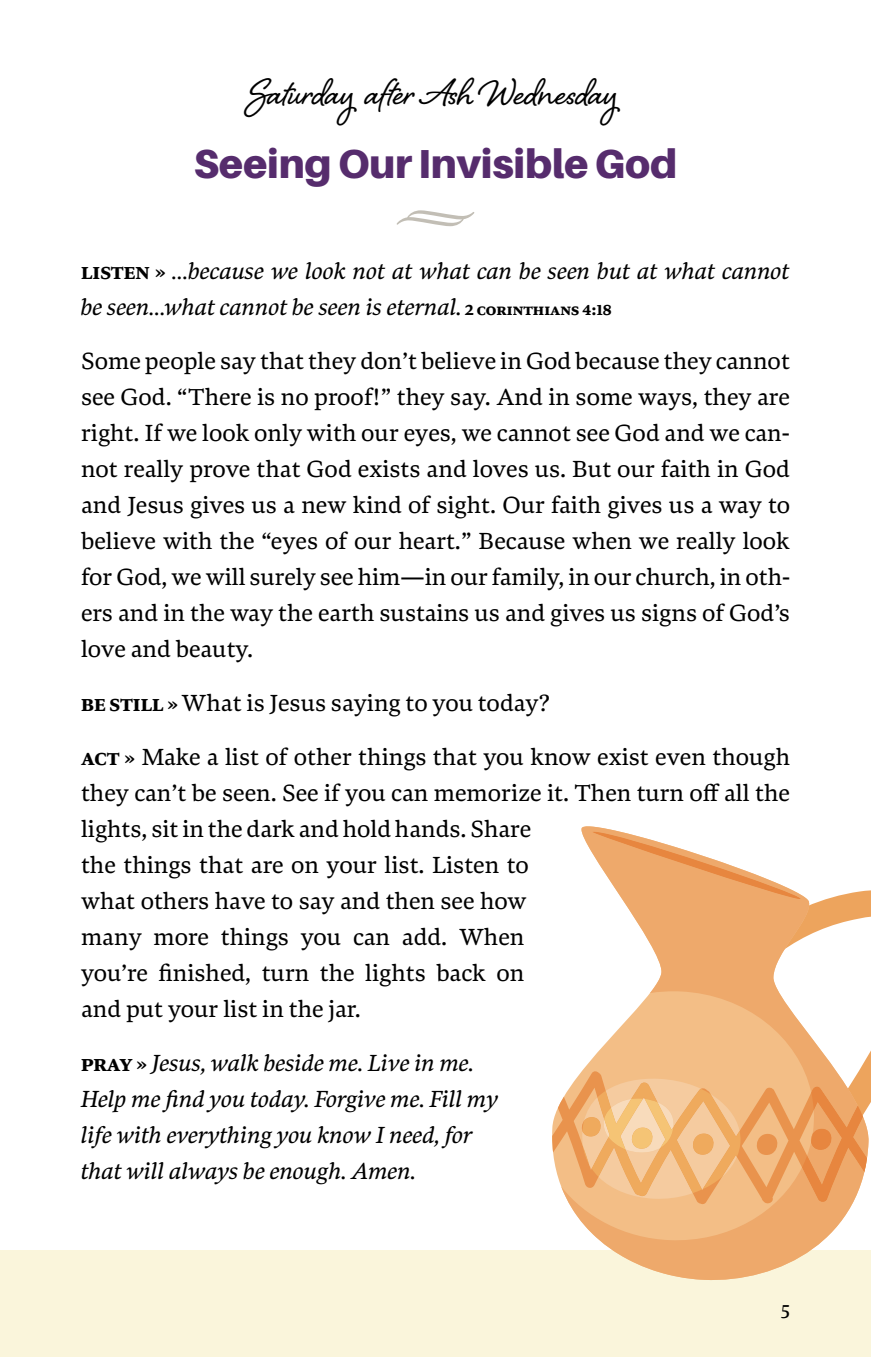
<style>
.page{position:relative;width:871px;height:1357px;background:#fff}
.page>*{position:absolute;margin:0;border:0;box-sizing:border-box;transform-origin:0 0}
.t1{font:47.25px "Shelby";color:#000}
.t2{font:900 40.5px "Aileron";letter-spacing:-.005em;color:#562c6d}
.t3{font:24.3px/36px "Bennet Text Two";color:#000;text-align:justify}
.t4{font:italic 24.3px/36px "Bennet Text Two";color:#000}
.t5{font:20.25px "Bennet Text Two";color:#000}
.s1{font-family:"Bennet Text Four";font-weight:700;font-style:normal;font-size:18px}
.s2{font-family:"Bennet Text Four";font-weight:700;font-style:normal;font-size:15.75px}
.s3{font-family:"Bennet Text Four";font-weight:700;font-size:18px}
</style>
<div class="page">
<div style="left:0;top:1250px;width:871px;height:107px;background:#faf5db"></div>
<svg style="left:397px;top:210px;width:77px;height:16px"></svg>
<svg style="left:570px;top:826px;width:282px;height:454px"></svg>
<svg style="left:552px;top:828px;width:319px;height:377px"></svg>
<h1 class="t1" style="left:250px;top:60px;width:369px">Saturday after Ash Wednesday</h1>
<h2 class="t2" style="left:194px;top:140px;width:485px">Seeing Our Invisible God</h2>
<p class="t4" style="left:81px;top:253px;width:710px"><span class="s1">LISTEN »</span> …because we look not at what can be seen but at what cannot be seen…what cannot be seen is eternal. <span class="s2">2 Corinthians 4:18</span></p>
<p class="t3" style="left:81px;top:343px;width:710px">Some people say that they don’t believe in God because they cannot see God. “There is no proof!” they say. And in some ways, they are right. If we look only with our eyes, we cannot see God and we can&shy;not really prove that God exists and loves us. But our faith in God and Jesus gives us a new kind of sight. Our faith gives us a way to believe with the “eyes of our heart.” Because when we really look for God, we will surely see him—in our family, in our church, in oth&shy;ers and in the way the earth sustains us and gives us signs of God’s love and beauty.</p>
<p class="t3" style="left:81px;top:685px;width:470px"><span class="s3">BE STILL »</span> What is Jesus saying to you today?</p>
<p class="t3" style="left:81px;top:739px;width:710px;text-align:left"><span class="s3">ACT »</span> Make a list of other things that you know exist even though they can’t be seen. See if you can memorize it. Then turn off all the lights, sit in the dark and hold hands. Share<br>the things that are on your list. Listen to<br>what others have to say and then see how<br>many more things you can add. When<br>you’re finished, turn the lights back on<br>and put your list in the jar.</p>
<p class="t4" style="left:81px;top:1045px;width:419px"><span class="s1">PRAY »</span> Jesus, walk beside me. Live in me.<br>Help me find you today. Forgive me. Fill my life with everything you know I need, for that will always be enough. Amen.</p>
<p class="t5" style="left:781px;top:1298px;width:10px">5</p>
</div>
